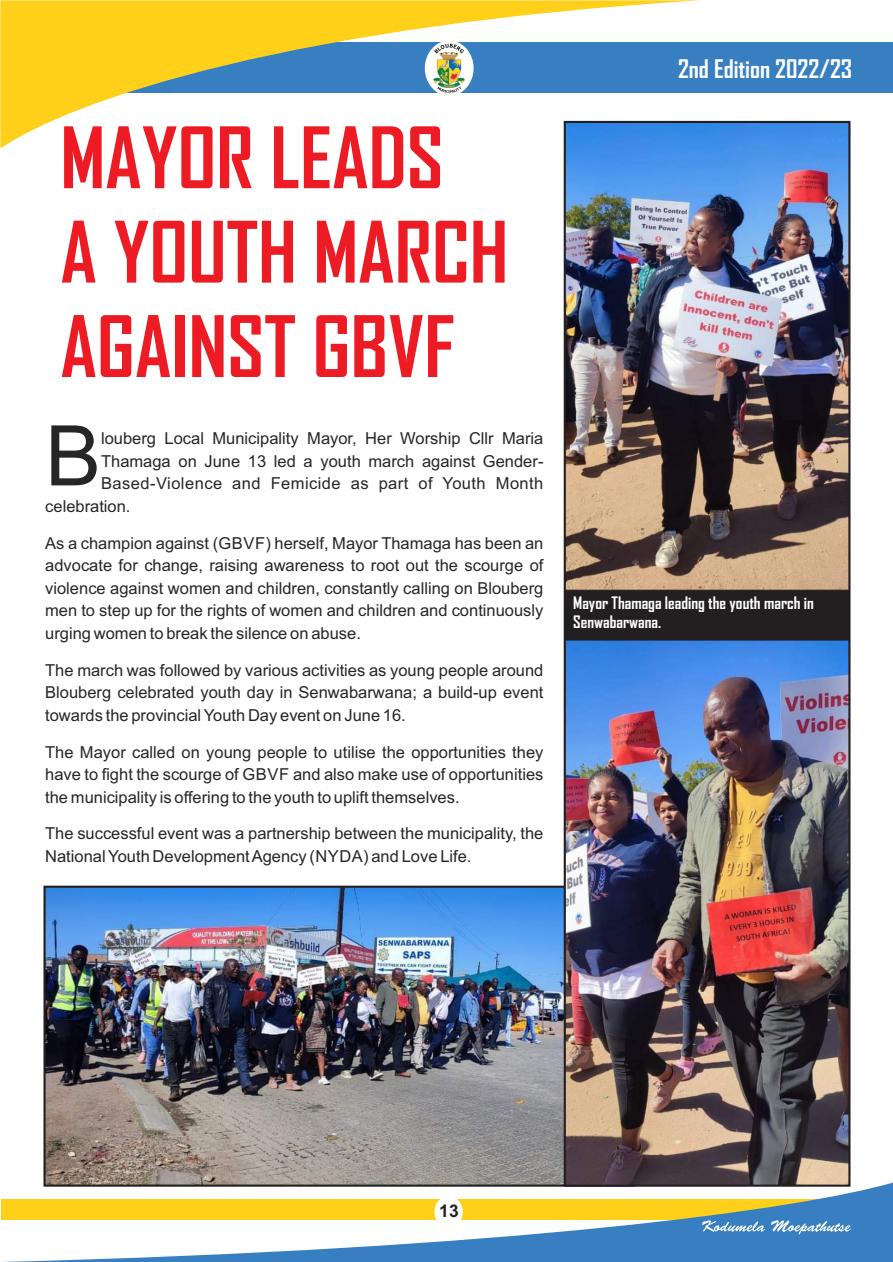
<style>
.page{position:relative;width:893px;height:1262px;background:#fff}
.page>*{position:absolute;margin:0;border:0;box-sizing:border-box;transform-origin:0 0}
.t1{font:83.7px "Arial";color:#262626}
.t2{font:700 81px/94.3px "Agency FB";color:#ed1c24}
.t3{font:700 24.6px "Agency FB";color:#fff}
.t4{font:700 17.4px "Arial";color:#231f20}
.t5{font:16.5px/22.5px "Arial";color:#262626;text-align:justify}
.t6{font:700 16.5px/19.2px "Agency FB";color:#fff}
.t7{font:16.5px "Arial";letter-spacing:.025em;color:#262626}
</style>
<div class="page">
<img style="left:46px;top:888px;width:517px;height:294px">
<div style="left:106px;top:42px;width:786px;height:50px;background:#387fc2"></div>
<svg style="left:1px;top:1182px;width:892px;height:80px"></svg>
<div style="left:434px;top:1196px;width:29px;height:31px;background:#fff;border-radius:50%"></div>
<svg style="left:0;top:0;width:700px;height:148px"></svg>
<svg style="left:702px;top:1220px;width:148px;height:14px;background:#6ea1d2"></svg>
<img style="left:566px;top:124px;width:281px;height:465px">
<img style="left:566px;top:641px;width:281px;height:542px">
<div style="left:566px;top:589px;width:281px;height:52px;background:#231f20"></div>
<div style="left:563px;top:121px;width:287px;height:1065px;border:2px solid #231f20"></div>
<h2 class="t2" style="left:60px;top:117px;width:449px">MAYOR LEADS<br>A YOUTH MARCH<br>AGAINST GBVF</h2>
<h1 class="t1" style="left:45px;top:424px;width:57px">B</h1>
<p class="t5" style="left:101px;top:429px;width:444px">louberg Local Municipality Mayor, Her Worship Cllr Maria</p>
<p class="t5" style="left:101px;top:451px;width:444px">Thamaga on June 13 led a youth march against Gender-</p>
<p class="t7" style="left:101px;top:477px;width:444px">Based-Violence and Femicide as part of Youth Month</p>
<p class="t5" style="left:45px;top:496px;width:87px">celebration.</p>
<p class="t5" style="left:45px;top:533px;width:499px">As a champion against (GBVF) herself, Mayor Thamaga has been an advocate for change, raising awareness to root out the scourge of violence against women and children, constantly calling on Blouberg men to step up for the rights of women and children and continuously urging women to break the silence on abuse.</p>
<p class="t5" style="left:45px;top:660px;width:499px">The march was followed by various activities as young people around Blouberg celebrated youth day in Senwabarwana; a build-up event towards the provincial Youth Day event on June 16.</p>
<p class="t5" style="left:45px;top:742px;width:499px">The Mayor called on young people to utilise the opportunities they have to fight the scourge of GBVF and also make use of opportunities the municipality is offering to the youth to uplift themselves.</p>
<p class="t5" style="left:45px;top:824px;width:499px">The successful event was a partnership between the municipality, the<br>National Youth Development Agency (NYDA) and Love Life.</p>
<h3 class="t3" style="left:678px;top:59px;width:176px">2nd Edition 2022/23</h3>
<p class="t6" style="left:573px;top:594px;width:242px">Mayor Thamaga leading the youth march in<br>Senwabarwana.</p>
<p class="t4" style="left:439px;top:1204px;width:21px">13</p>
</div>
